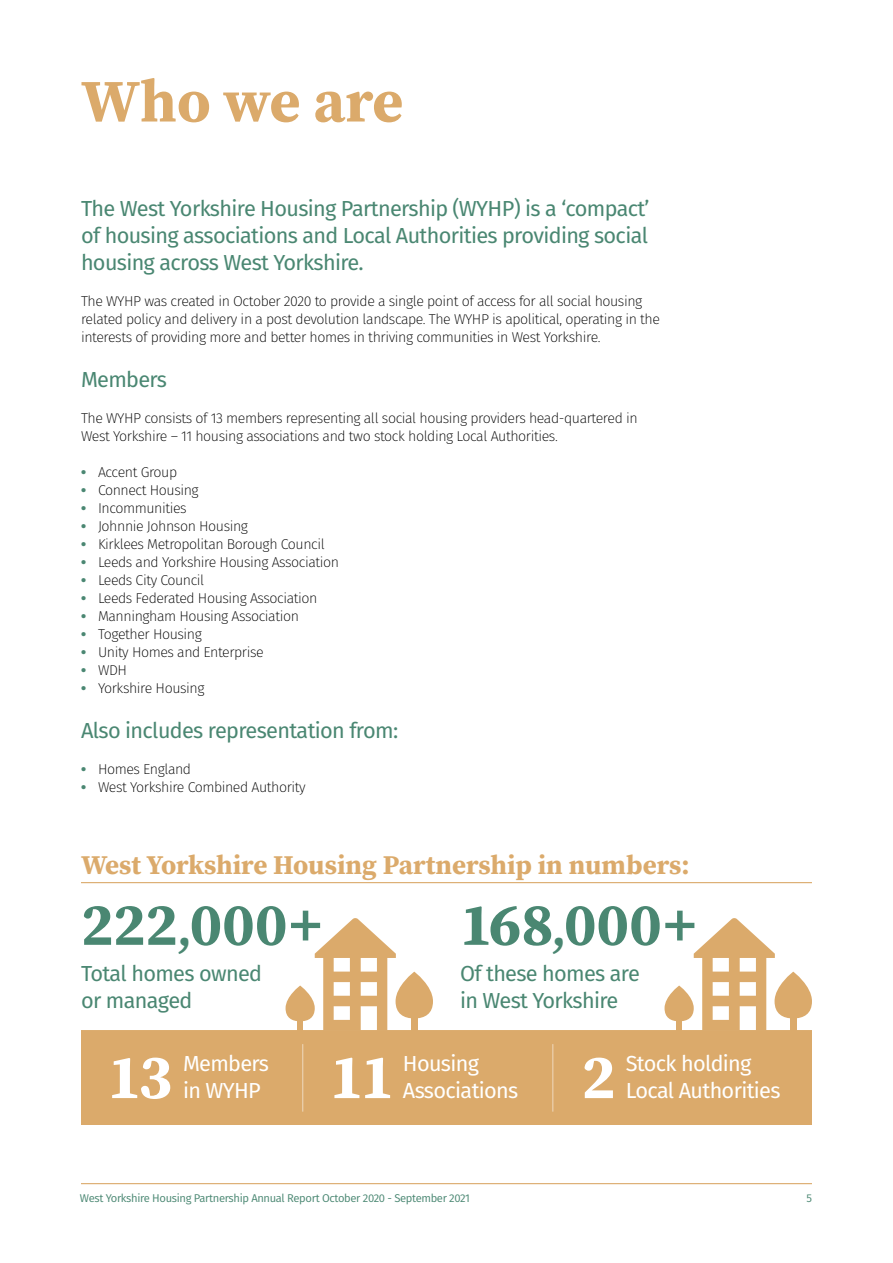
<style>
.page{position:relative;width:893px;height:1263px;background:#fff}
.page>*{position:absolute;margin:0;border:0;box-sizing:border-box;transform-origin:0 0}
.t1{font:700 60px "Source Serif Pro";color:#4a8772}
.t2{font:700 60px "Source Serif Pro";color:#dbaa6b}
.t3{font:700 27px "Source Serif Pro";color:#dbaa6b}
.t4{font:21.75px/27px "Fira Sans";letter-spacing:-.03em;color:#4a8772;text-align:justify}
.t5{font:21.75px "Fira Sans";letter-spacing:-.03em;color:#fff}
.t6{font:200 14.25px/18px "Fira Sans";letter-spacing:-.03em;color:#000}
.t7{font:11.25px "Fira Sans";letter-spacing:-.03em;color:#4a8772}
.s1{font-weight:800;color:#4a8772}
.s2{font-size:45px}
</style>
<div class="page">
<div style="left:81px;top:1031px;width:731px;height:94px;background:#dbaa6b"></div>
<svg style="left:315px;top:918px;width:81px;height:112px"></svg>
<svg style="left:396px;top:972px;width:37px;height:46px"></svg>
<div style="left:411px;top:1012px;width:7px;height:18px;background:#dbaa6b"></div>
<svg style="left:286px;top:985px;width:29px;height:36px"></svg>
<div style="left:298px;top:1017px;width:5px;height:13px;background:#dbaa6b"></div>
<svg style="left:664px;top:985px;width:30px;height:36px"></svg>
<div style="left:676px;top:1017px;width:6px;height:13px;background:#dbaa6b"></div>
<svg style="left:774px;top:972px;width:38px;height:46px"></svg>
<svg style="left:694px;top:918px;width:81px;height:112px"></svg>
<div style="left:790px;top:1012px;width:7px;height:18px;background:#dbaa6b"></div>
<hr style="left:81px;top:1030px;width:731px;height:1px;background:#dbaa6b">
<hr style="left:81px;top:882px;width:731px;height:1px;background:#dbaa6b">
<svg style="left:112px;top:1057px;width:58px;height:42px"></svg>
<svg style="left:334px;top:1057px;width:56px;height:41px"></svg>
<svg style="left:584px;top:1057px;width:29px;height:41px"></svg>
<hr style="left:552px;top:1044px;width:1px;height:68px;background:#edd4b5">
<hr style="left:302px;top:1044px;width:1px;height:68px;background:#edd4b5">
<hr style="left:81px;top:1183px;width:731px;height:1px;background:#dbaa6b">
<p class="t2" style="left:81px;top:60px;width:324px">Who we are</p>
<p class="t4" style="left:81px;top:194px;width:570px">The West Yorkshire Housing Partnership (WYHP) is a ‘compact’ of housing associations and Local Authorities providing social housing across West Yorkshire.</p>
<p class="t6" style="left:81px;top:292px;width:581px">The WYHP was created in October 2020 to provide a single point of access for all social housing related policy and delivery in a post devolution landscape. The WYHP is apolitical, operating in the interests of providing more and better homes in thriving communities in West Yorkshire.</p>
<p class="t4" style="left:81px;top:365px;width:88px">Members</p>
<p class="t6" style="left:81px;top:409px;width:558px">The WYHP consists of 13 members representing all social housing providers head-quartered in</p>
<p class="t6" style="left:81px;top:427px;width:478px">West Yorkshire – 11 housing associations and two stock holding Local Authorities.</p>
<p class="t6" style="left:81px;top:463px;width:98px"><span class="s1">•</span> Accent Group</p>
<p class="t6" style="left:81px;top:481px;width:119px"><span class="s1">•</span> Connect Housing</p>
<p class="t6" style="left:81px;top:499px;width:107px"><span class="s1">•</span> Incommunities</p>
<p class="t6" style="left:81px;top:517px;width:169px"><span class="s1">•</span> Johnnie Johnson Housing</p>
<p class="t6" style="left:81px;top:535px;width:245px"><span class="s1">•</span> Kirklees Metropolitan Borough Council</p>
<p class="t6" style="left:81px;top:553px;width:260px"><span class="s1">•</span> Leeds and Yorkshire Housing Association</p>
<p class="t6" style="left:81px;top:571px;width:125px"><span class="s1">•</span> Leeds City Council</p>
<p class="t6" style="left:81px;top:589px;width:238px"><span class="s1">•</span> Leeds Federated Housing Association</p>
<p class="t6" style="left:81px;top:607px;width:220px"><span class="s1">•</span> Manningham Housing Association</p>
<p class="t6" style="left:81px;top:625px;width:122px"><span class="s1">•</span> Together Housing</p>
<p class="t6" style="left:81px;top:643px;width:184px"><span class="s1">•</span> Unity Homes and Enterprise</p>
<p class="t6" style="left:81px;top:661px;width:48px"><span class="s1">•</span> WDH</p>
<p class="t6" style="left:81px;top:679px;width:125px"><span class="s1">•</span> Yorkshire Housing</p>
<p class="t4" style="left:81px;top:716px;width:319px">Also includes representation from:</p>
<p class="t6" style="left:81px;top:760px;width:112px"><span class="s1">•</span> Homes England</p>
<p class="t6" style="left:81px;top:778px;width:226px"><span class="s1">•</span> West Yorkshire Combined Authority</p>
<p class="t3" style="left:81px;top:846px;width:610px">West Yorkshire Housing Partnership in numbers:</p>
<p class="t1" style="left:81px;top:883px;width:242px">222<span class="s2">,</span>000+</p>
<p class="t4" style="left:81px;top:959px;width:183px">Total homes owned</p>
<p class="t4" style="left:81px;top:986px;width:113px">or managed</p>
<p class="t5" style="left:183px;top:1047px;width:88px">Members</p>
<p class="t5" style="left:183px;top:1074px;width:79px">in WYHP</p>
<p class="t1" style="left:460px;top:883px;width:238px">168<span class="s2">,</span>000+</p>
<p class="t4" style="left:460px;top:959px;width:182px">Of these homes are</p>
<p class="t4" style="left:460px;top:986px;width:160px">in West Yorkshire</p>
<p class="t5" style="left:403px;top:1047px;width:78px">Housing</p>
<p class="t5" style="left:403px;top:1074px;width:117px">Associations</p>
<p class="t5" style="left:626px;top:1047px;width:127px">Stock holding</p>
<p class="t5" style="left:626px;top:1074px;width:156px">Local Authorities</p>
<p class="t7" style="left:80px;top:1189px;width:392px">West Yorkshire Housing Partnership Annual Report October 2020 - September 2021</p>
<p class="t7" style="left:806px;top:1189px;width:7px">5</p>
</div>
